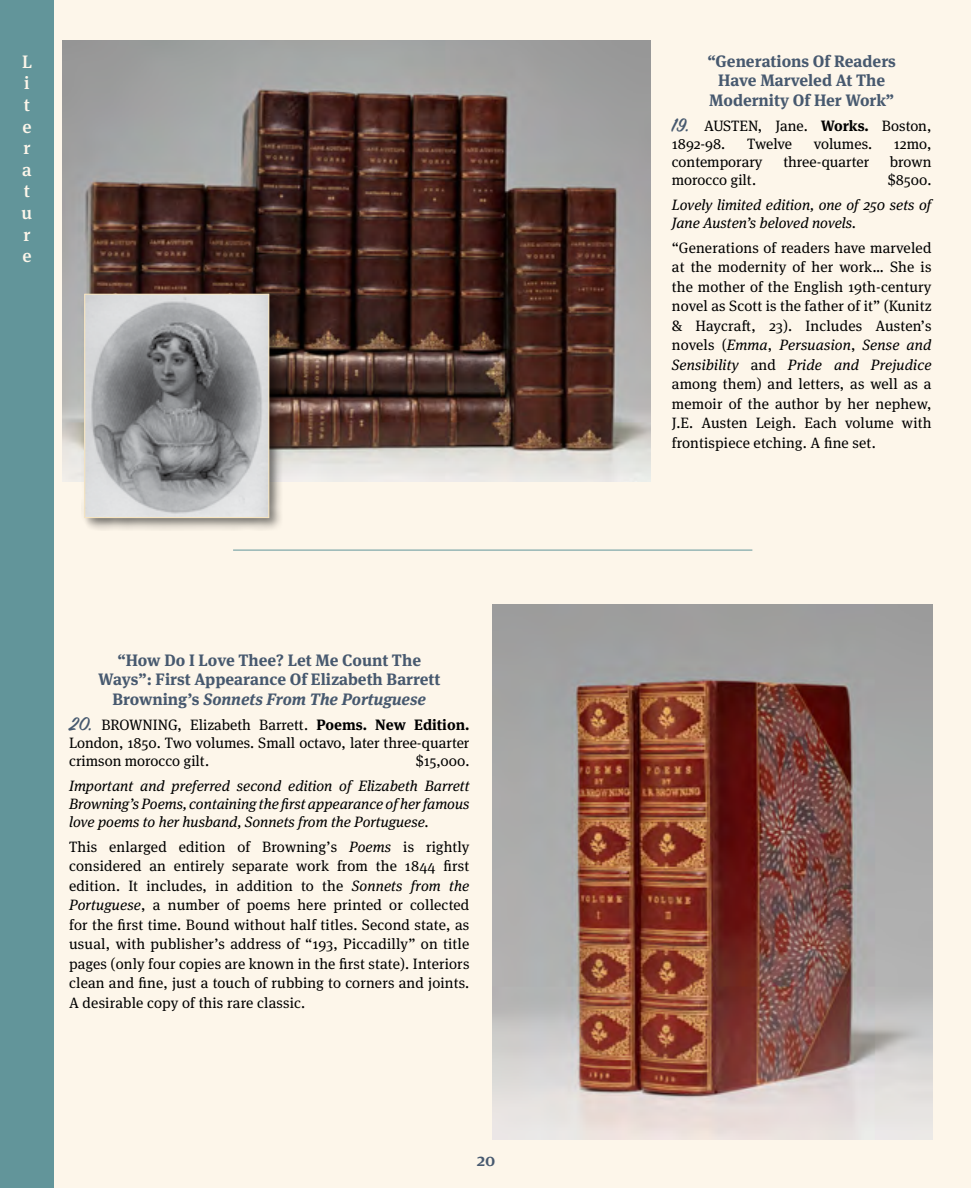
<style>
.page{position:relative;width:972px;height:1188px;background:#fff}
.page>*{position:absolute;margin:0;border:0;box-sizing:border-box;transform-origin:0 0}
.t1{font:500 18px/21.6px "Meta Serif Pro";color:#fdf6ea}
.t2{font:500 18px "Meta Serif Pro";color:#47596f}
.t3{font:700 16.5px/19.8px "Meta Serif Pro";color:#47596f;text-align:center}
.t4{font:15px/19.5px "Meta Serif Pro";color:#000;text-align:justify}
.t5{font:italic 15px/18px "Meta Serif Pro";color:#000}
.s1{font-style:italic}
.s2{font-family:"Sign Painter House Script";font-weight:600;font-size:21px;color:#47596f}
.s3{font-weight:700}
</style>
<div class="page">
<div style="left:0;top:0;width:971px;height:1188px;background:#fdf6ea"></div>
<div style="left:0;top:0;width:54px;height:1188px;background:#62959a"></div>
<img style="left:493px;top:605px;width:440px;height:534px">
<img style="left:63px;top:40px;width:587px;height:442px">
<hr style="left:233px;top:550px;width:519px;height:1px;background:#62959a">
<div style="left:82px;top:291px;width:201px;height:240px;background:#000;opacity:.5"></div>
<img style="left:86px;top:296px;width:181px;height:220px">
<div style="left:84px;top:294px;width:185px;height:224px;border:1px solid #f9e5bc"></div>
<p class="t1" style="left:22px;top:49px;width:12px">L i t e r a t u r e</p>
<p class="t3" style="left:98px;top:649px;width:344px">“How Do I Love Thee? Let Me Count The<br>Ways”: First Appearance Of Elizabeth Barrett<br>Browning’s <span class="s1">Sonnets From The Portuguese</span></p>
<p class="t4" style="left:69px;top:715px;width:402px;line-height:18px"><span class="s2">20.</span> BROWNING, Elizabeth Barrett. <span class="s3">Poems. New Edition.<br></span>London, 1850. Two volumes. Small octavo, later three-quarter crimson morocco gilt.</p>
<p class="t4" style="left:416px;top:750px;width:55px">$15,000.</p>
<p class="t5" style="left:69px;top:776px;width:402px;text-align:justify">Important and preferred second edition of Elizabeth Barrett Browning’s Poems, containing the first appearance of her famous love poems to her husband, Sonnets from the Portuguese.</p>
<p class="t4" style="left:69px;top:836px;width:402px">This enlarged edition of Browning’s <span class="s1">Poems</span> is rightly considered an entirely separate work from the 1844 first edition. It includes, in addition to the <span class="s1">Sonnets from the Portuguese</span>, a number of poems here printed or collected for the first time. Bound without half titles. Second state, as usual, with publisher’s address of “193, Piccadilly” on title pages (only four copies are known in the first state). Interiors clean and fine, just a touch of rubbing to corners and joints.<br>A desirable copy of this rare classic.</p>
<p class="t2" style="left:477px;top:1146px;width:20px">20</p>
<p class="t3" style="left:707px;top:50px;width:190px">“Generations Of Readers<br>Have Marveled At The<br>Modernity Of Her Work”</p>
<p class="t4" style="left:672px;top:116px;width:261px;line-height:18px"><span class="s2">19.</span> AUSTEN, Jane. <span class="s3">Works.</span> Boston,<br>1892-98.</p>
<p class="t4" style="left:747px;top:133px;width:46px">Twelve</p>
<p class="t4" style="left:814px;top:133px;width:60px">volumes.</p>
<p class="t4" style="left:894px;top:133px;width:39px">12mo,</p>
<p class="t4" style="left:672px;top:151px;width:92px">contemporary</p>
<p class="t4" style="left:783px;top:151px;width:87px">three-quarter</p>
<p class="t4" style="left:890px;top:151px;width:43px">brown</p>
<p class="t4" style="left:672px;top:169px;width:86px">morocco gilt.</p>
<p class="t4" style="left:888px;top:169px;width:45px">$8500.</p>
<p class="t5" style="left:672px;top:195px;width:261px">Lovely limited edition, one of 250 sets of<br>Jane Austen’s beloved novels.</p>
<p class="t4" style="left:672px;top:237px;width:261px">“Generations of readers have marveled at the modernity of her work… She is the mother of the English 19th-century novel as Scott is the father of it” (Kunitz &amp; Haycraft, 23). Includes Austen’s novels (<span class="s1">Emma</span>, <span class="s1">Persuasion</span>, <span class="s1">Sense and Sensibility</span> and <span class="s1">Pride and Prejudice </span>among them) and letters, as well as a memoir of the author by her nephew, J.E. Austen Leigh. Each volume with frontispiece etching. A fine set.</p>
</div>
